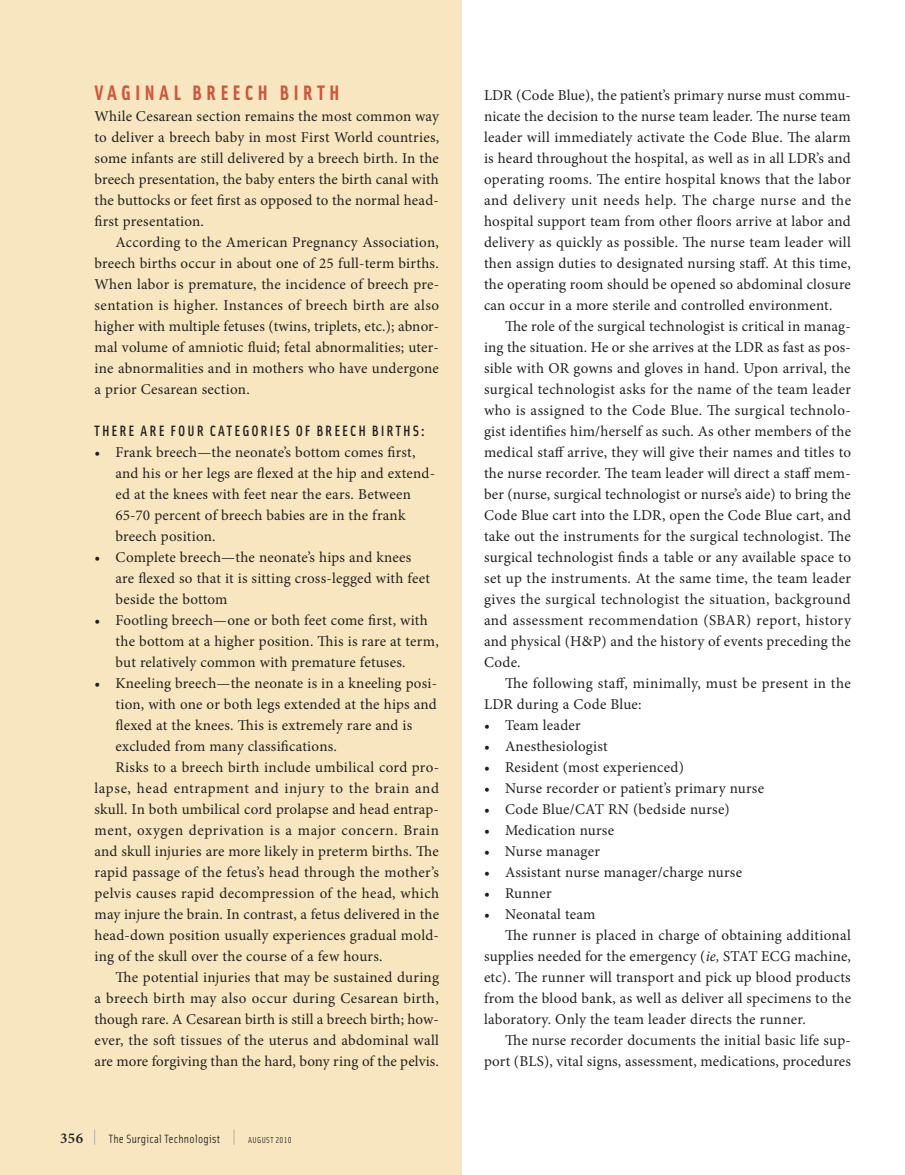
<style>
.page{position:relative;width:905px;height:1175px;background:#fff}
.page>*{position:absolute;margin:0;border:0;box-sizing:border-box;transform-origin:0 0}
.t1{font:21px "Solex Bold Lining";letter-spacing:.195em;color:#cb583e}
.t2{font:15px/21px "Minion Pro";letter-spacing:.015em;color:#231f20;text-align:justify}
.t3{font:15px "Minion Pro";letter-spacing:.04em;color:#231f20}
.t4{font:15px "Minion Pro";letter-spacing:.045em;color:#231f20}
.t5{font:15px "Solex Medium Lining";letter-spacing:.13em;color:#231f20}
.t6{font:12px "Solex Regular Lining";letter-spacing:.025em;color:#231f20}
.t7{font:8.7px "Solex Regular Lining";letter-spacing:.05em;color:#231f20}
.s1{font-family:"Minion Pro";font-weight:600;font-size:15px}
.s2{font-size:19.5px;color:#939598}
.s3{font-style:italic}
</style>
<div class="page">
<div style="left:0;top:0;width:461px;height:1174px;background:#f7e6bf"></div>
<h1 class="t1" style="left:94px;top:85px;width:247px">VAGINAL BREECH BIRTH</h1>
<p class="t2" style="left:94px;top:107px;width:346px">While Cesarean section remains the most common way to deliver a breech baby in most First World countries, some infants are still delivered by a breech birth. In the breech presentation, the baby enters the birth canal with the buttocks or feet first as opposed to the normal head&shy;first presentation.</p>
<p class="t2" style="left:94px;top:233px;width:346px;text-indent:21px">According to the American Pregnancy Association, breech births occur in about one of 25 full-term births.<br>When labor is premature, the incidence of breech pre&shy;sentation is higher. Instances of breech birth are also higher with multiple fetuses (twins, triplets, etc.); abnor&shy;mal volume of amniotic fluid; fetal abnormalities; uter&shy;ine abnormalities and in mothers who have undergone a prior Cesarean section.</p>
<p class="t5" style="left:94px;top:425px;width:332px">THERE ARE FOUR CATEGORIES OF BREECH BIRTHS:</p>
<p class="t2" style="left:116px;top:443px;width:321px;text-align:left;text-indent:-21px">• Frank breech—the neonate’s bottom comes first, and his or her legs are flexed at the hip and extend&shy;ed at the knees with feet near the ears. Between 65-70 percent of breech babies are in the frank breech position.</p>
<p class="t2" style="left:116px;top:548px;width:316px;text-align:left;text-indent:-21px">• Complete breech—the neonate’s hips and knees are flexed so that it is sitting cross-legged with feet beside the bottom</p>
<p class="t2" style="left:116px;top:611px;width:325px;text-align:left;text-indent:-21px">• Footling breech—one or both feet come first, with the bottom at a higher position. This is rare at term, but relatively common with premature fetuses.</p>
<p class="t2" style="left:94px;top:674px;width:344px">• Kneeling breech—the neonate is in a kneeling posi-</p>
<p class="t2" style="left:116px;top:695px;width:323px">tion, with one or both legs extended at the hips and</p>
<p class="t2" style="left:116px;top:716px;width:298px">flexed at the knees. This is extremely rare and is</p>
<p class="t2" style="left:116px;top:737px;width:223px">excluded from many classifications.</p>
<p class="t2" style="left:116px;top:758px;width:325px">Risks to a breech birth include umbilical cord pro-</p>
<p class="t4" style="left:94px;top:782px;width:346px">lapse, head entrapment and injury to the brain and</p>
<p class="t2" style="left:94px;top:800px;width:346px">skull. In both umbilical cord prolapse and head entrap-</p>
<p class="t3" style="left:94px;top:824px;width:346px">ment, oxygen deprivation is a major concern. Brain</p>
<p class="t2" style="left:94px;top:842px;width:346px">and skull injuries are more likely in preterm births. The</p>
<p class="t2" style="left:94px;top:863px;width:346px">rapid passage of the fetus’s head through the mother’s</p>
<p class="t2" style="left:94px;top:884px;width:346px">pelvis causes rapid decompression of the head, which</p>
<p class="t2" style="left:94px;top:905px;width:346px">may injure the brain. In contrast, a fetus delivered in the</p>
<p class="t2" style="left:94px;top:926px;width:346px">head-down position usually experiences gradual mold-</p>
<p class="t2" style="left:94px;top:947px;width:289px">ing of the skull over the course of a few hours.</p>
<p class="t2" style="left:116px;top:968px;width:325px">The potential injuries that may be sustained during</p>
<p class="t2" style="left:94px;top:989px;width:346px">a breech birth may also occur during Cesarean birth,</p>
<p class="t2" style="left:94px;top:1010px;width:346px">though rare. A Cesarean birth is still a breech birth; how-</p>
<p class="t2" style="left:94px;top:1031px;width:346px">ever, the soft tissues of the uterus and abdominal wall</p>
<p class="t2" style="left:94px;top:1052px;width:346px">are more forgiving than the hard, bony ring of the pelvis.</p>
<p class="t6" style="left:60px;top:1134px;width:177px"><span class="s1">356</span> <span class="s2">|</span> The Surgical Technologist <span class="s2">|</span></p>
<p class="t7" style="left:248px;top:1136px;width:45px">AUGUST 2010</p>
<p class="t2" style="left:484px;top:86px;width:368px">LDR (Code Blue), the patient’s primary nurse must commu&shy;nicate the decision to the nurse team leader. The nurse team leader will immediately activate the Code Blue. The alarm is heard throughout the hospital, as well as in all LDR’s and operating rooms. The entire hospital knows that the labor and delivery unit needs help. The charge nurse and the hospital support team from other floors arrive at labor and delivery as quickly as possible. The nurse team leader will then assign duties to designated nursing staff. At this time, the operating room should be opened so abdominal closure can occur in a more sterile and controlled environment.</p>
<p class="t2" style="left:484px;top:317px;width:368px;text-indent:21px">The role of the surgical technologist is critical in manag&shy;ing the situation. He or she arrives at the LDR as fast as pos&shy;sible with OR gowns and gloves in hand. Upon arrival, the surgical technologist asks for the name of the team leader who is assigned to the Code Blue. The surgical technolo&shy;gist identifies him/herself as such. As other members of the medical staff arrive, they will give their names and titles to the nurse recorder. The team leader will direct a staff mem&shy;ber (nurse, surgical technologist or nurse’s aide) to bring the Code Blue cart into the LDR, open the Code Blue cart, and take out the instruments for the surgical technologist. The surgical technologist finds a table or any available space to set up the instruments. At the same time, the team leader gives the surgical technologist the situation, background and assessment recommendation (SBAR) report, history and physical (H&amp;P) and the history of events preceding the Code.</p>
<p class="t2" style="left:484px;top:674px;width:368px;text-indent:21px">The following staff, minimally, must be present in the<br>LDR during a Code Blue:</p>
<p class="t2" style="left:484px;top:716px;width:98px">• Team leader</p>
<p class="t2" style="left:484px;top:737px;width:125px">• Anesthesiologist</p>
<p class="t2" style="left:484px;top:758px;width:201px">• Resident (most experienced)</p>
<p class="t2" style="left:484px;top:779px;width:282px">• Nurse recorder or patient’s primary nurse</p>
<p class="t2" style="left:484px;top:800px;width:247px">• Code Blue/CAT RN (bedside nurse)</p>
<p class="t2" style="left:484px;top:821px;width:132px">• Medication nurse</p>
<p class="t2" style="left:484px;top:842px;width:117px">• Nurse manager</p>
<p class="t2" style="left:484px;top:863px;width:259px">• Assistant nurse manager/charge nurse</p>
<p class="t2" style="left:484px;top:884px;width:69px">• Runner</p>
<p class="t2" style="left:484px;top:905px;width:113px">• Neonatal team</p>
<p class="t2" style="left:505px;top:926px;width:347px">The runner is placed in charge of obtaining additional</p>
<p class="t2" style="left:484px;top:947px;width:368px">supplies needed for the emergency (<span class="s3">ie,</span> STAT ECG machine,</p>
<p class="t2" style="left:484px;top:968px;width:368px">etc). The runner will transport and pick up blood products</p>
<p class="t2" style="left:484px;top:989px;width:368px">from the blood bank, as well as deliver all specimens to the</p>
<p class="t2" style="left:484px;top:1010px;width:323px">laboratory. Only the team leader directs the runner.</p>
<p class="t2" style="left:505px;top:1031px;width:347px">The nurse recorder documents the initial basic life sup-</p>
<p class="t2" style="left:484px;top:1052px;width:368px">port (BLS), vital signs, assessment, medications, procedures</p>
</div>
